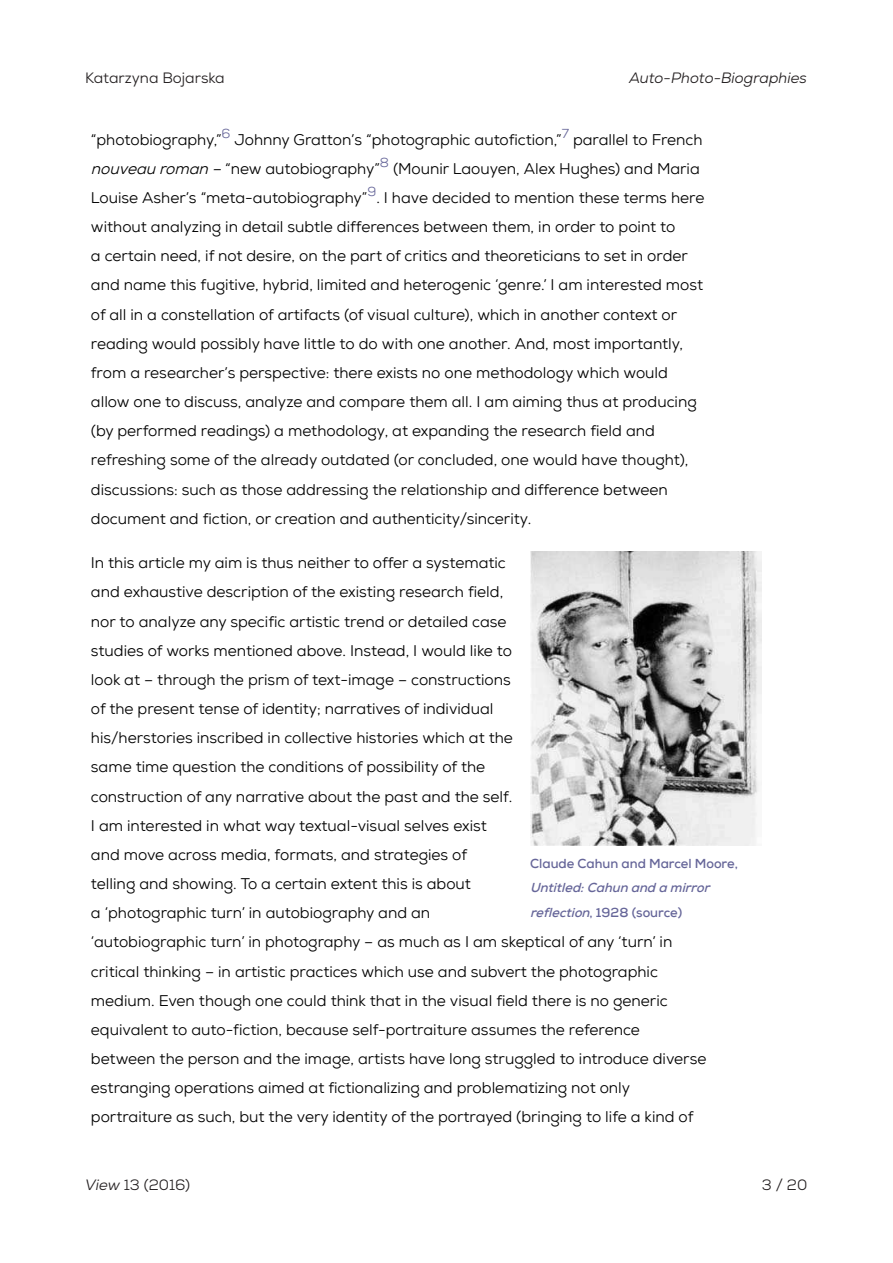
<style>
.page{position:relative;width:893px;height:1263px;background:#fff}
.page>*{position:absolute;margin:0;border:0;box-sizing:border-box;transform-origin:0 0}
.t1{font:15.45px/29.1px "Nexa";color:#000}
.t2{font:15px "Nexa";color:#231f20}
.t3{font:italic 15px "Nexa";color:#231f20}
.t4{font:italic 700 12.9px/24.3px "Nexa";color:#669}
.t5{font:700 12.9px "Nexa";color:#669}
.t6{font:12.9px "Nexa";color:#669}
.s1{font-style:italic}
.s2{font-style:normal}
</style>
<div class="page">
<img style="left:530px;top:551px;width:232px;height:294px">
<p class="t2" style="left:85px;top:72px;width:141px">Katarzyna Bojarska</p>
<p class="t3" style="left:629px;top:72px;width:180px">Auto-Photo-Biographies</p>
<p class="t1" style="left:91px;top:127px;width:615px">“photobiography,” Johnny Gratton’s “photographic autofiction,” parallel to French <span class="s1">nouveau roman –</span> “new autobiography” (Mounir Laouyen, Alex Hughes) and Maria Louise Asher’s “meta-autobiography” . I have decided to mention these terms here without analyzing in detail subtle differences between them, in order to point to<br>a certain need, if not desire, on the part of critics and theoreticians to set in order and name this fugitive, hybrid, limited and heterogenic ‘genre.’ I am interested most of all in a constellation of artifacts (of visual culture), which in another context or reading would possibly have little to do with one another. And, most importantly, from a researcher’s perspective: there exists no one methodology which would allow one to discuss, analyze and compare them all. I am aiming thus at producing (by performed readings) a methodology, at expanding the research field and refreshing some of the already outdated (or concluded, one would have thought), discussions: such as those addressing the relationship and difference between document and fiction, or creation and authenticity/sincerity.</p>
<p class="t1" style="left:91px;top:550px;width:617px">In this article my aim is thus neither to offer a systematic<br>and exhaustive description of the existing research field,<br>nor to analyze any specific artistic trend or detailed case<br>studies of works mentioned above. Instead, I would like to<br>look at – through the prism of text-image – constructions<br>of the present tense of identity; narratives of individual<br>his/herstories inscribed in collective histories which at the<br>same time question the conditions of possibility of the<br>construction of any narrative about the past and the self.<br>I am interested in what way textual-visual selves exist<br>and move across media, formats, and strategies of<br>telling and showing. To a certain extent this is about<br>a ‘photographic turn’ in autobiography and an<br>‘autobiographic turn’ in photography – as much as I am skeptical of any ‘turn’ in critical thinking – in artistic practices which use and subvert the photographic medium. Even though one could think that in the visual field there is no generic equivalent to auto-fiction, because self-portraiture assumes the reference between the person and the image, artists have long struggled to introduce diverse estranging operations aimed at fictionalizing and problematizing not only portraiture as such, but the very identity of the portrayed (bringing to life a kind of</p>
<p class="t6" style="left:380px;top:158px;width:11px">8</p>
<p class="t5" style="left:530px;top:859px;width:209px">Claude Cahun and Marcel Moore,</p>
<p class="t4" style="left:530px;top:877px;width:184px">Untitled:Cahun and a mirror reflection<span class="s2">, 1928 (source</span></p>
<p class="t2" style="left:85px;top:1179px;width:107px"><span class="s1">View</span> 13 (2016)</p>
<p class="t2" style="left:762px;top:1179px;width:47px">3/20</p>
</div>
